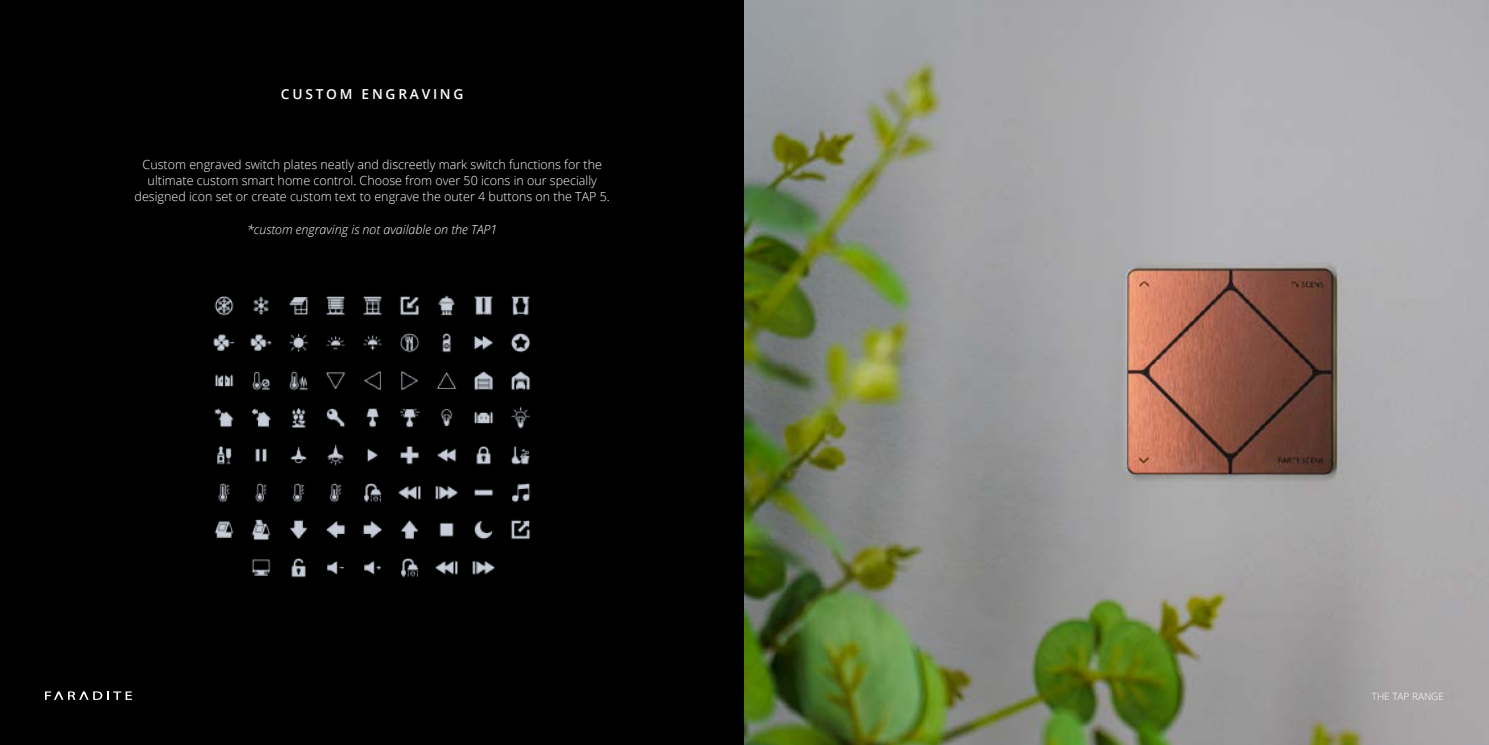
<style>
.page{position:relative;width:1489px;height:745px;background:#fff}
.page>*{position:absolute;margin:0;border:0;box-sizing:border-box;transform-origin:0 0}
.t1{font:600 13.75px "Open Sans";letter-spacing:.2em;color:#fff}
.t2{font:300 12.5px/16.2px "Open Sans";color:#fff;text-align:center}
.t3{font:italic 300 12.5px "Open Sans";color:#fff}
.t4{font:300 10px "Open Sans";color:#fff}
</style>
<div class="page">
<div style="left:0;top:0;width:744px;height:744px;background:#000"></div>
<img style="left:744px;top:0;width:744px;height:744px">
<img style="left:214px;top:296px;width:20px;height:20px">
<img style="left:253px;top:296px;width:16px;height:19px">
<img style="left:289px;top:297px;width:20px;height:19px">
<img style="left:326px;top:296px;width:19px;height:20px">
<img style="left:363px;top:296px;width:19px;height:20px">
<img style="left:400px;top:296px;width:20px;height:20px">
<img style="left:438px;top:295px;width:17px;height:21px">
<img style="left:474px;top:296px;width:19px;height:20px">
<img style="left:511px;top:296px;width:19px;height:20px">
<img style="left:289px;top:333px;width:19px;height:20px">
<img style="left:326px;top:336px;width:19px;height:14px">
<img style="left:363px;top:335px;width:19px;height:16px">
<img style="left:399px;top:333px;width:21px;height:20px">
<img style="left:442px;top:333px;width:9px;height:20px">
<img style="left:213px;top:334px;width:22px;height:17px">
<img style="left:250px;top:334px;width:22px;height:17px">
<img style="left:473px;top:336px;width:21px;height:14px">
<img style="left:511px;top:333px;width:20px;height:20px">
<img style="left:474px;top:371px;width:20px;height:20px">
<img style="left:511px;top:371px;width:20px;height:20px">
<img style="left:474px;top:411px;width:20px;height:13px">
<img style="left:214px;top:374px;width:20px;height:13px">
<img style="left:252px;top:371px;width:19px;height:20px">
<img style="left:289px;top:371px;width:19px;height:20px">
<img style="left:326px;top:372px;width:20px;height:17px">
<img style="left:364px;top:371px;width:17px;height:20px">
<img style="left:401px;top:371px;width:17px;height:20px">
<img style="left:436px;top:372px;width:21px;height:17px">
<img style="left:214px;top:408px;width:20px;height:20px">
<img style="left:251px;top:408px;width:20px;height:20px">
<img style="left:291px;top:407px;width:15px;height:21px">
<img style="left:326px;top:408px;width:19px;height:19px">
<img style="left:366px;top:408px;width:13px;height:20px">
<img style="left:400px;top:408px;width:20px;height:20px">
<img style="left:440px;top:409px;width:13px;height:18px">
<img style="left:511px;top:406px;width:19px;height:23px">
<img style="left:476px;top:446px;width:15px;height:19px">
<img style="left:511px;top:446px;width:19px;height:19px">
<img style="left:474px;top:489px;width:20px;height:7px">
<img style="left:512px;top:483px;width:18px;height:20px">
<img style="left:474px;top:521px;width:19px;height:19px">
<img style="left:511px;top:520px;width:20px;height:20px">
<img style="left:217px;top:446px;width:15px;height:19px">
<img style="left:255px;top:448px;width:12px;height:14px">
<img style="left:290px;top:446px;width:17px;height:18px">
<img style="left:327px;top:444px;width:17px;height:22px">
<img style="left:367px;top:448px;width:11px;height:14px">
<img style="left:400px;top:446px;width:20px;height:19px">
<img style="left:437px;top:448px;width:20px;height:14px">
<img style="left:218px;top:483px;width:12px;height:20px">
<img style="left:255px;top:483px;width:12px;height:20px">
<img style="left:292px;top:483px;width:13px;height:20px">
<img style="left:329px;top:483px;width:13px;height:20px">
<img style="left:364px;top:483px;width:18px;height:20px">
<img style="left:398px;top:485px;width:23px;height:15px">
<img style="left:435px;top:485px;width:23px;height:15px">
<img style="left:214px;top:521px;width:20px;height:17px">
<img style="left:251px;top:519px;width:20px;height:22px">
<img style="left:290px;top:520px;width:17px;height:20px">
<img style="left:326px;top:521px;width:20px;height:17px">
<img style="left:363px;top:521px;width:20px;height:17px">
<img style="left:401px;top:520px;width:17px;height:20px">
<img style="left:439px;top:522px;width:15px;height:15px">
<img style="left:251px;top:559px;width:20px;height:17px">
<img style="left:291px;top:558px;width:15px;height:20px">
<img style="left:327px;top:561px;width:17px;height:14px">
<img style="left:364px;top:561px;width:17px;height:14px">
<img style="left:401px;top:558px;width:18px;height:20px">
<img style="left:435px;top:560px;width:23px;height:15px">
<img style="left:472px;top:560px;width:23px;height:15px">
<svg style="left:45px;top:691px;width:87px;height:8px"></svg>
<p class="t1" style="left:281px;top:85px;width:184px">CUSTOM ENGRAVING</p>
<p class="t2" style="left:135px;top:156px;width:477px">Custom engraved switch plates neatly and discreetly mark switch functions for the ultimate custom smart home control. Choose from over 50 icons in our specially designed icon set or create custom text to engrave the outer 4 buttons on the TAP 5.</p>
<p class="t3" style="left:247px;top:221px;width:252px">*custom engraving is not available on the TAP1</p>
<p class="t4" style="left:1371px;top:689px;width:74px">THE TAP RANGE</p>
</div>
